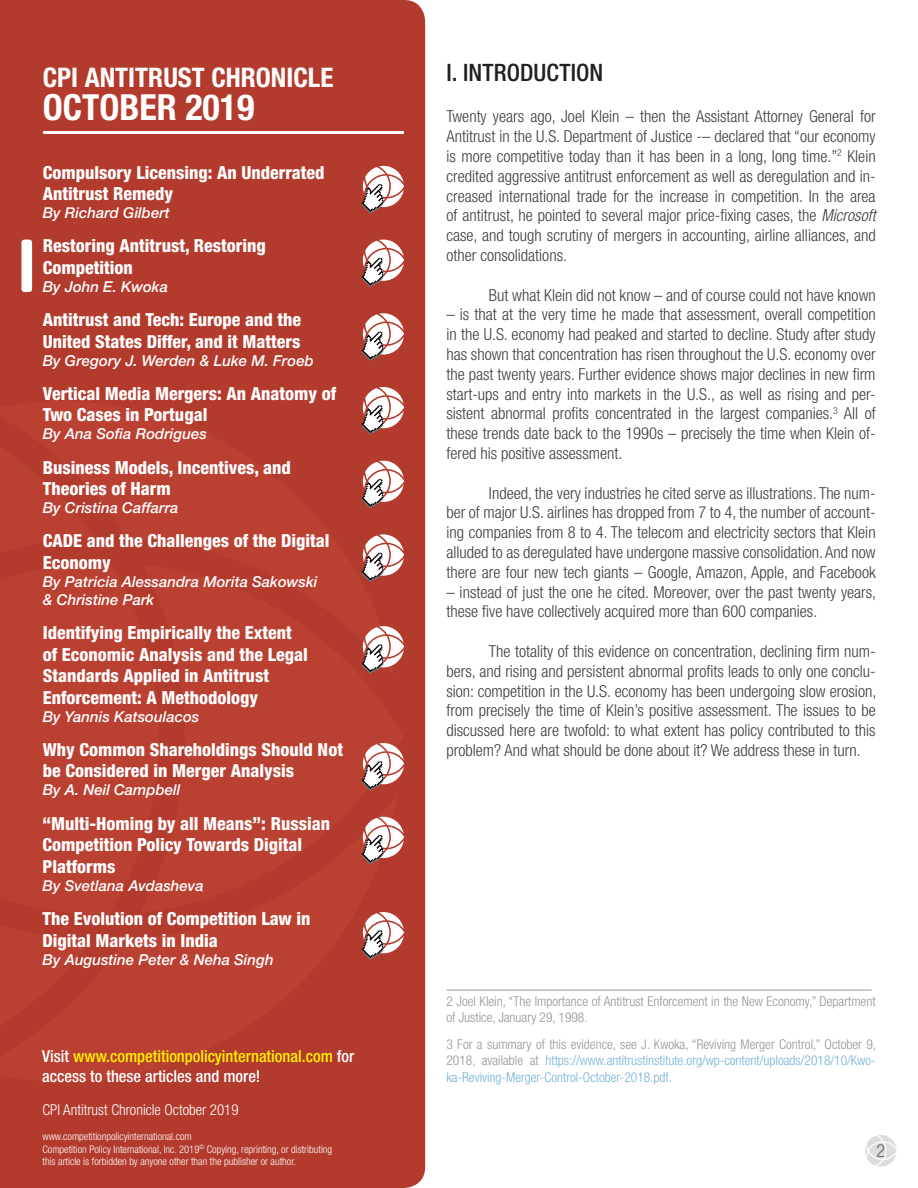
<style>
.page{position:relative;width:918px;height:1188px;background:#fff}
.page>*{position:absolute;margin:0;border:0;box-sizing:border-box;transform-origin:0 0}
.t1{font:700 condensed 36px "Helvetica Neue LT Std";color:#fff}
.t2{font:700 condensed 27px "Helvetica Neue LT Std";color:#fff}
.t3{font:500 condensed 24px "Helvetica Neue LT Std";letter-spacing:.005em;color:#231f20}
.t4{font:800 condensed 18px/21.6px "Helvetica Neue LT Std";color:#fff}
.t5{font:300 condensed 18px "Helvetica Neue LT Std";color:#636366}
.t6{font:300 condensed 16.5px/19.8px "Helvetica Neue LT Std";color:#3e3e3f;text-align:justify}
.t7{font:500 condensed 16.5px/19.8px "Helvetica Neue LT Std";color:#fff101}
.t8{font:italic 500 15px/18px "Helvetica Neue LT Std";color:#fff}
.t9{font:300 condensed 15px "Helvetica Neue LT Std";color:#fff}
.t10{font:300 condensed 13.5px/16.2px "Helvetica Neue LT Std";color:#72b2d6;text-align:justify}
.t11{font:300 condensed 13.5px/16.2px "Helvetica Neue LT Std";color:#939598}
.t12{font:300 condensed 10.5px/12.6px "Helvetica Neue LT Std";color:#fff}
.s1{color:#fff}
.s2{font-style:italic}
.s3{color:#939598}
</style>
<div class="page">
<div style="left:0;top:0;width:425px;height:1188px;background:#b33b2e"></div>
<svg style="left:865px;top:1135px;width:32px;height:32px"></svg>
<div style="left:0;top:677px;width:140px;height:118px;background:#ba4032"></div>
<div style="left:0;top:795px;width:397px;height:287px;background:#ba4032"></div>
<div style="left:0;top:401px;width:395px;height:276px;background:#ba4032"></div>
<div style="left:140px;top:565px;width:264px;height:347px;background:#ba4032"></div>
<div style="left:0;top:421px;width:95px;height:292px;background:#ba4032"></div>
<div style="left:0;top:768px;width:92px;height:289px;background:#ba4032"></div>
<hr style="left:446px;top:990px;width:426px;height:1px;background:#939598">
<hr style="left:43px;top:131px;width:361px;height:3px;background:#fff;border-radius:2px">
<div style="left:21px;top:240px;width:11px;height:52px;background:#fff;border-radius:3px"></div>
<svg style="left:362px;top:166px;width:42px;height:48px"></svg>
<svg style="left:362px;top:240px;width:42px;height:47px"></svg>
<svg style="left:362px;top:313px;width:42px;height:48px"></svg>
<svg style="left:362px;top:387px;width:42px;height:48px"></svg>
<svg style="left:362px;top:461px;width:42px;height:47px"></svg>
<svg style="left:362px;top:534px;width:42px;height:48px"></svg>
<svg style="left:362px;top:626px;width:42px;height:48px"></svg>
<svg style="left:362px;top:743px;width:42px;height:48px"></svg>
<svg style="left:362px;top:817px;width:42px;height:48px"></svg>
<svg style="left:362px;top:912px;width:42px;height:48px"></svg>
<h2 class="t2" style="left:43px;top:61px;width:292px">CPI ANTITRUST CHRONICLE</h2>
<h1 class="t1" style="left:43px;top:86px;width:213px">OCTOBER 2019</h1>
<p class="t4" style="left:43px;top:161px;width:283px">Compulsory Licensing: An Underrated<br>Antitrust Remedy</p>
<p class="t8" style="left:43px;top:204px;width:129px">By Richard Gilbert</p>
<p class="t4" style="left:43px;top:235px;width:225px">Restoring Antitrust, Restoring<br>Competition</p>
<p class="t8" style="left:43px;top:278px;width:127px">By John E. Kwoka</p>
<p class="t4" style="left:43px;top:309px;width:260px">Antitrust and Tech: Europe and the<br>United States Differ, and it Matters</p>
<p class="t8" style="left:43px;top:351px;width:273px">By Gregory J. Werden &amp; Luke M. Froeb</p>
<p class="t4" style="left:43px;top:382px;width:295px">Vertical Media Mergers: An Anatomy of<br>Two Cases in Portugal</p>
<p class="t8" style="left:43px;top:425px;width:166px">By Ana Sofia Rodrigues</p>
<p class="t4" style="left:43px;top:456px;width:250px">Business Models, Incentives, and<br>Theories of Harm</p>
<p class="t8" style="left:43px;top:499px;width:137px">By Cristina Caffarra</p>
<p class="t4" style="left:43px;top:530px;width:288px">CADE and the Challenges of the Digital<br>Economy</p>
<p class="t8" style="left:43px;top:572px;width:276px">By Patricia Alessandra Morita Sakowski &amp; Christine Park</p>
<p class="t4" style="left:43px;top:621px;width:267px">Identifying Empirically the Extent of Economic Analysis and the Legal<br>Standards Applied in Antitrust<br>Enforcement: A Methodology</p>
<p class="t8" style="left:43px;top:707px;width:158px">By Yannis Katsoulacos</p>
<p class="t4" style="left:43px;top:738px;width:302px">Why Common Shareholdings Should Not be Considered in Merger Analysis</p>
<p class="t8" style="left:43px;top:781px;width:139px">By A. Neil Campbell</p>
<p class="t4" style="left:43px;top:812px;width:289px">“Multi-Homing by all Means”: Russian<br>Competition Policy Towards Digital<br>Platforms</p>
<p class="t8" style="left:43px;top:876px;width:163px">By Svetlana Avdasheva</p>
<p class="t4" style="left:43px;top:907px;width:270px">The Evolution of Competition Law in<br>Digital Markets in India</p>
<p class="t8" style="left:43px;top:950px;width:233px">By Augustine Peter &amp; Neha Singh</p>
<p class="t7" style="left:42px;top:1046px;width:313px"><span class="s1">Visit</span> www.competitionpolicyinternational.com <span class="s1">for access to these articles and more!</span></p>
<p class="t9" style="left:43px;top:1101px;width:198px">CPI Antitrust Chronicle October 2019</p>
<p class="t12" style="left:43px;top:1130px;width:291px">www.competitionpolicyinternational.com<br>Competition Policy International, Inc. 2019<sup>©</sup> Copying, reprinting, or distributing this article is forbidden by anyone other than the publisher or author.</p>
<h3 class="t3" style="left:446px;top:58px;width:158px">I. INTRODUCTION</h3>
<p class="t6" style="left:446px;top:106px;width:431px">Twenty years ago, Joel Klein – then the Assistant Attorney General for Antitrust in the U.S. Department of Justice -– declared that “our economy is more competitive today than it has been in a long, long time.”<sup>2</sup> Klein credited aggressive antitrust enforcement as well as deregulation and in&shy;creased international trade for the increase in competition. In the area of antitrust, he pointed to several major price-fixing cases, the <span class="s2">Microsoft </span>case, and tough scrutiny of mergers in accounting, airline alliances, and other consolidations.</p>
<p class="t6" style="left:489px;top:285px;width:388px">But what Klein did not know – and of course could not have known</p>
<p class="t6" style="left:446px;top:304px;width:431px">– is that at the very time he made that assessment, overall competition in the U.S. economy had peaked and started to decline. Study after study has shown that concentration has risen throughout the U.S. economy over the past twenty years. Further evidence shows major declines in new firm start-ups and entry into markets in the U.S., as well as rising and per&shy;sistent abnormal profits concentrated in the largest companies.<sup>3</sup> All of these trends date back to the 1990s – precisely the time when Klein of&shy;fered his positive assessment.</p>
<p class="t6" style="left:446px;top:483px;width:431px;text-indent:43px">Indeed, the very industries he cited serve as illustrations. The num&shy;ber of major U.S. airlines has dropped from 7 to 4, the number of account&shy;ing companies from 8 to 4. The telecom and electricity sectors that Klein alluded to as deregulated have undergone massive consolidation. And now there are four new tech giants – Google, Amazon, Apple, and Facebook</p>
<p class="t6" style="left:446px;top:582px;width:431px">– instead of just the one he cited. Moreover, over the past twenty years, these five have collectively acquired more than 600 companies.</p>
<p class="t6" style="left:446px;top:641px;width:431px;text-indent:43px">The totality of this evidence on concentration, declining firm num&shy;bers, and rising and persistent abnormal profits leads to only one conclu&shy;sion: competition in the U.S. economy has been undergoing slow erosion, from precisely the time of Klein’s positive assessment. The issues to be discussed here are twofold: to what extent has policy contributed to this problem? And what should be done about it? We address these in turn.</p>
<p class="t11" style="left:446px;top:993px;width:431px">2 Joel Klein, “The Importance of Antitrust Enforcement in the New Economy,” Department of Justice, January 29, 1998.</p>
<p class="t10" style="left:446px;top:1036px;width:431px"><span class="s3">3 For a summary of this evidence, see J. Kwoka, “Reviving Merger Control,” October 9, 2018, available at</span> https://www.antitrustinstitute.org/wp-content/uploads/2018/10/Kwo&shy;ka-Reviving-Merger-Control-October-2018.pdf<span class="s3">.</span></p>
<p class="t5" style="left:876px;top:1141px;width:10px">2</p>
</div>
